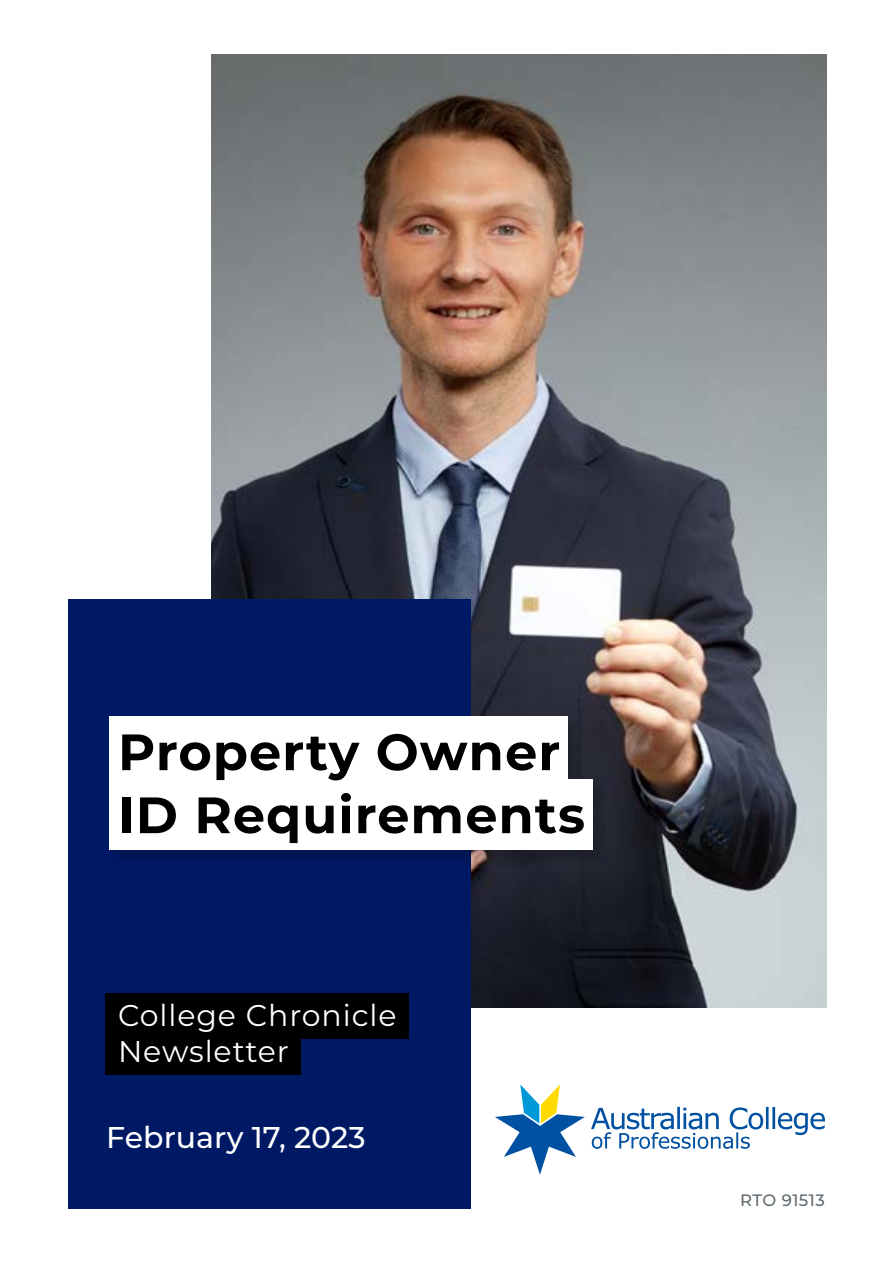
<style>
.page{position:relative;width:893px;height:1263px;background:#fff}
.page>*{position:absolute;margin:0;border:0;box-sizing:border-box;transform-origin:0 0}
.t1{font:700 51px/63px "Montserrat";letter-spacing:.02em;color:#000}
.t2{font:30px/36px "Montserrat";letter-spacing:.03em;color:#fff}
.t3{font:500 30px "Montserrat";color:#fff}
.t4{font:500 16.5px "Montserrat";letter-spacing:.03em;color:#606a70}
</style>
<div class="page">
<img style="left:212px;top:54px;width:614px;height:954px">
<svg style="left:495px;top:1084px;width:90px;height:91px"></svg>
<svg style="left:591px;top:1107px;width:234px;height:42px"></svg>
<div style="left:68px;top:600px;width:402px;height:609px;background:#001965"></div>
<div style="left:110px;top:718px;width:500px;height:150px;background:#000;opacity:.2"></div>
<div style="left:109px;top:716px;width:459px;height:71px;background:#fff"></div>
<div style="left:109px;top:779px;width:483px;height:71px;background:#fff"></div>
<div style="left:105px;top:993px;width:303px;height:45px;background:#000"></div>
<div style="left:105px;top:1029px;width:196px;height:45px;background:#000"></div>
<p class="t1" style="left:118px;top:718px;width:469px">Property Owner<br>ID Requirements</p>
<p class="t2" style="left:118px;top:996px;width:280px">College Chronicle<br>Newsletter</p>
<p class="t3" style="left:106px;top:1116px;width:261px">February 17, 2023</p>
<p class="t4" style="left:740px;top:1189px;width:86px">RTO 91513</p>
</div>
